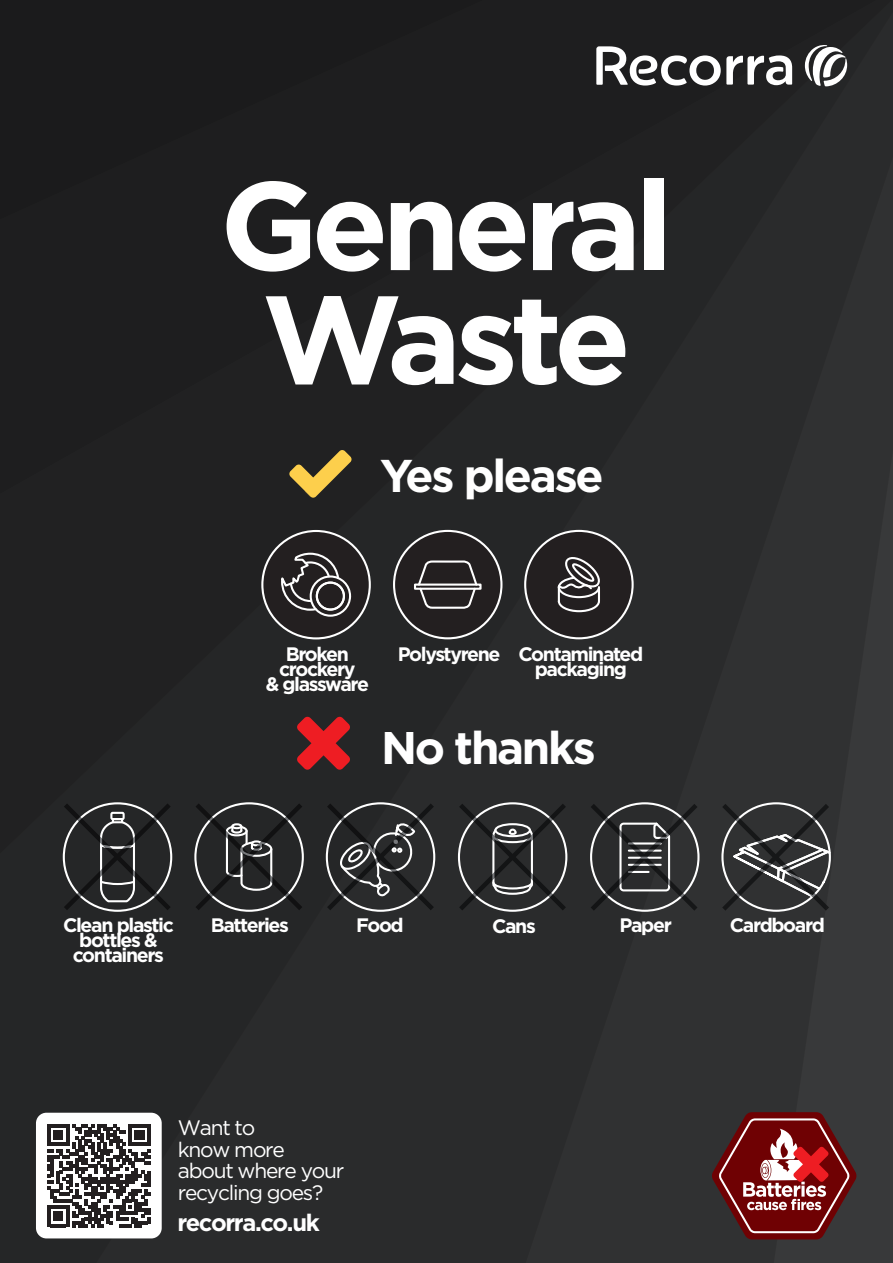
<style>
.page{position:relative;width:893px;height:1263px;background:#252627}
.page>*{position:absolute;margin:0;border:0;box-sizing:border-box;transform-origin:0 0}
.t1{font:700 125.1px/113.7px "Gotham";letter-spacing:-.05em;color:#fff;text-align:center}
.t2{font:700 45.9px "Gotham";letter-spacing:-.05em;color:#fff}
.t3{font:700 45.75px "Gotham";letter-spacing:-.05em;color:#fff}
.t4{font:700 23.7px "Gotham";letter-spacing:-.06em;color:#fff}
.t5{font:21px/21.8px "Gotham";letter-spacing:-.06em;color:#fff}
.t6{font:700 19.5px/15.1px "Gotham";letter-spacing:-.07em;color:#fff;text-align:center}
</style>
<div class="page">
<svg style="left:805px;top:45px;width:42px;height:41px"></svg>
<svg style="left:596px;top:46px;width:196px;height:40px"></svg>
<svg style="left:289px;top:450px;width:62px;height:48px"></svg>
<svg style="left:297px;top:717px;width:53px;height:53px"></svg>
<div style="left:394px;top:531px;width:107px;height:108px;background:#231f20;border-radius:50%"></div>
<div style="left:262px;top:531px;width:108px;height:108px;background:#231f20;border-radius:50%"></div>
<div style="left:526px;top:531px;width:107px;height:108px;background:#231f20;border-radius:50%"></div>
<div style="left:261px;top:530px;width:110px;height:109px;border:2px solid #fff;border-radius:50%"></div>
<div style="left:310px;top:575px;width:41px;height:42px;border:2px solid #fff;border-radius:50%"></div>
<svg style="left:281px;top:552px;width:65px;height:60px"></svg>
<div style="left:393px;top:530px;width:109px;height:109px;border:2px solid #fff;border-radius:50%"></div>
<div style="left:414px;top:583px;width:68px;height:7px;border:2px solid #fff"></div>
<svg style="left:416px;top:560px;width:62px;height:49px"></svg>
<div style="left:524px;top:530px;width:110px;height:109px;border:2px solid #fff;border-radius:50%"></div>
<svg style="left:557px;top:557px;width:43px;height:56px"></svg>
<svg style="left:712px;top:1112px;width:145px;height:127px"></svg>
<svg style="left:64px;top:803px;width:107px;height:107px"></svg>
<svg style="left:459px;top:804px;width:107px;height:106px"></svg>
<svg style="left:591px;top:804px;width:106px;height:107px"></svg>
<svg style="left:720px;top:801px;width:113px;height:112px"></svg>
<svg style="left:196px;top:803px;width:106px;height:107px"></svg>
<svg style="left:327px;top:803px;width:107px;height:107px"></svg>
<div style="left:36px;top:1113px;width:126px;height:125px;background:#fff;border-radius:10px"></div>
<svg style="left:47px;top:1124px;width:104px;height:103px"></svg>
<h1 class="t1" style="left:220px;top:168px;width:455px">General<br>Waste</h1>
<h2 class="t2" style="left:380px;top:445px;width:225px">Yes please</h2>
<p class="t6" style="left:286px;top:646px;width:65px">Broken</p>
<p class="t6" style="left:398px;top:646px;width:104px">Polystyrene</p>
<p class="t6" style="left:266px;top:661px;width:105px">crockery<br>&amp; glassware</p>
<p class="t6" style="left:518px;top:646px;width:126px">Contaminated packaging</p>
<h3 class="t3" style="left:381px;top:717px;width:216px">No thanks</h3>
<p class="t6" style="left:63px;top:917px;width:112px">Clean plastic bottles &amp; containers</p>
<p class="t6" style="left:211px;top:917px;width:80px">Batteries</p>
<p class="t6" style="left:356px;top:917px;width:49px">Food</p>
<p class="t6" style="left:492px;top:918px;width:45px">Cans</p>
<p class="t6" style="left:620px;top:918px;width:54px">Paper</p>
<p class="t6" style="left:730px;top:918px;width:96px">Cardboard</p>
<p class="t5" style="left:178px;top:1116px;width:168px">Want to<br>know more about where your recycling goes?</p>
<p class="t4" style="left:177px;top:1207px;width:144px">recorra.co.uk</p>
</div>
